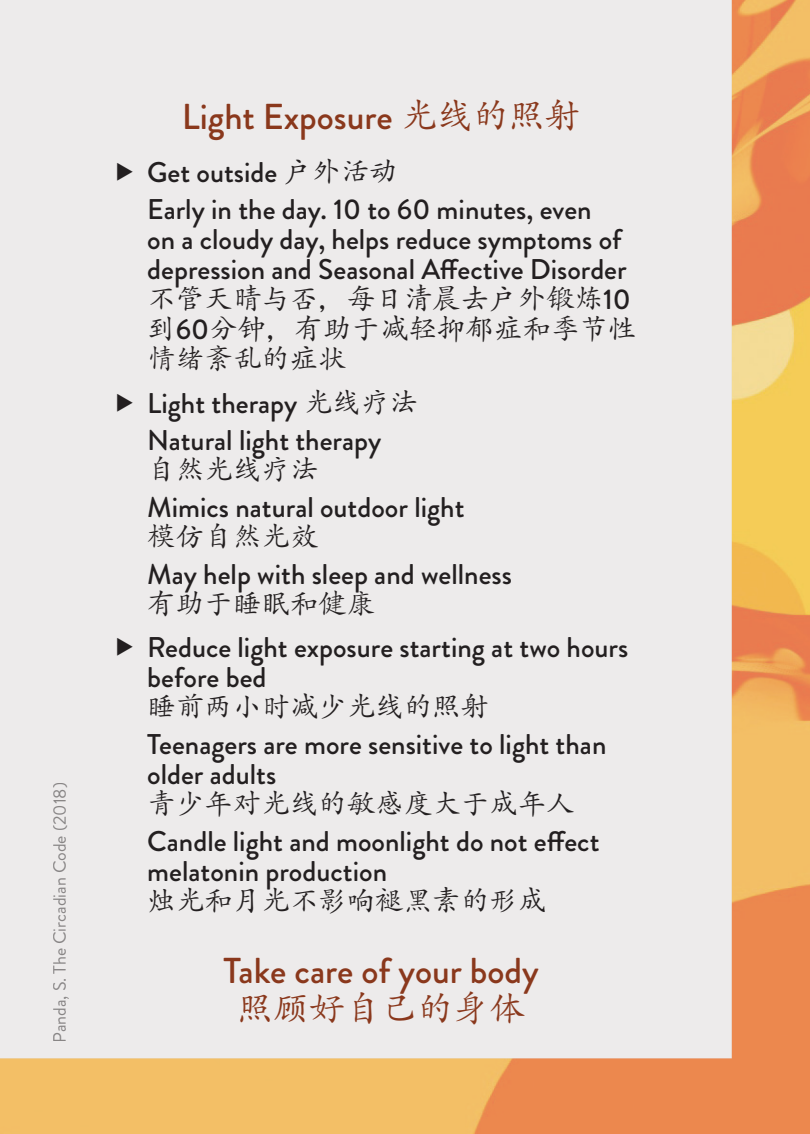
<style>
.page{position:relative;width:810px;height:1134px;background:#fff}
.page>*{position:absolute;margin:0;border:0;box-sizing:border-box;transform-origin:0 0}
.text2{font:500 36px "Brandon Grotesque";color:#8a381c}
.text2-2{font:36px "Adobe Kaiti Std";color:#8a381c}
.diagonal_indent{font:500 28.5px/30px "Brandon Grotesque";color:#231f20}
.t1{font:18px "Brandon Grotesque";color:#231f20}
.s1{font-family:"Adobe Kaiti Std";font-weight:400}
</style>
<div class="page">
<img style="left:0;top:0;width:810px;height:1134px">
<svg style="left:117px;top:163px;width:16px;height:18px"></svg>
<svg style="left:117px;top:393px;width:16px;height:18px"></svg>
<svg style="left:117px;top:638px;width:16px;height:18px"></svg>
<p class="t1" style="left:47px;top:1042px;width:262px;rotate:-90deg">Panda, S. The Circadian Code (2018)</p>
<p class="text2" style="left:182px;top:92px;width:400px">Light Exposure <span class="s1">光线的照射</span></p>
<p class="diagonal_indent" style="left:147px;top:158px;width:252px">Get outside <span class="s1">户外活动</span></p>
<p class="diagonal_indent" style="left:147px;top:195px;width:491px">Early in the day. 10 to 60 minutes, even<br>on a cloudy day, helps reduce symptoms of depression and Seasonal Affective Disorder<span class="s1">不管天晴与否，每日清晨去户外锻炼</span>10<span class="s1">到</span>60<span class="s1">分钟，有助于减轻抑郁症和季节性情绪紊乱的症状</span></p>
<p class="diagonal_indent" style="left:147px;top:388px;width:272px">Light therapy <span class="s1">光线疗法</span></p>
<p class="diagonal_indent" style="left:147px;top:425px;width:236px">Natural light therapy<span class="s1">自然光线疗法</span></p>
<p class="diagonal_indent" style="left:147px;top:492px;width:319px">Mimics natural outdoor light<span class="s1">模仿自然光效</span></p>
<p class="diagonal_indent" style="left:147px;top:559px;width:366px">May help with sleep and wellness<span class="s1">有助于睡眠和健康</span></p>
<p class="diagonal_indent" style="left:147px;top:633px;width:483px">Reduce light exposure starting at two hours before bed<br><span class="s1">睡前两小时减少光线的照射</span></p>
<p class="diagonal_indent" style="left:147px;top:730px;width:461px">Teenagers are more sensitive to light than older adults<br><span class="s1">青少年对光线的敏感度大于成年人</span></p>
<p class="diagonal_indent" style="left:147px;top:827px;width:454px">Candle light and moonlight do not effect melatonin production<br><span class="s1">烛光和月光不影响褪黑素的形成</span></p>
<p class="text2" style="left:224px;top:946px;width:317px">Take care of your body</p>
<p class="text2-2" style="left:237px;top:986px;width:289px">照顾好自己的身体</p>
</div>
